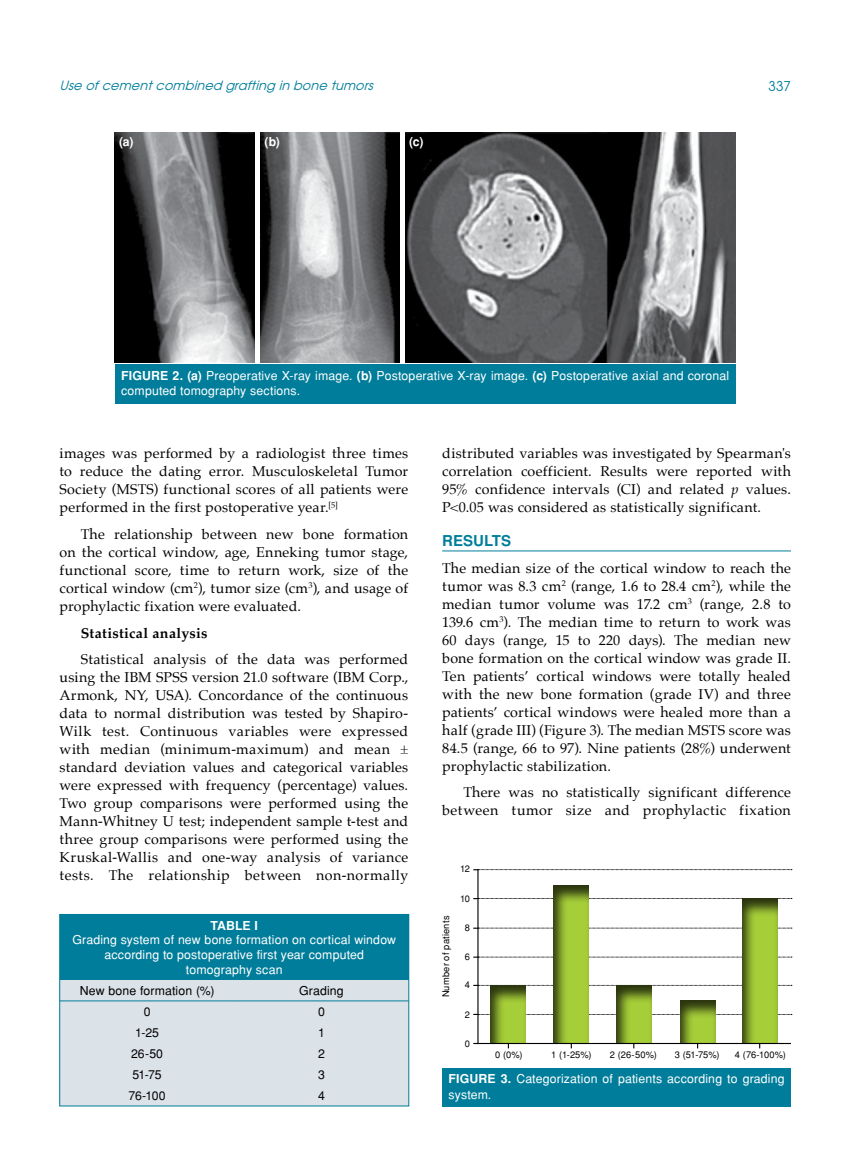
<style>
.page{position:relative;width:859px;height:1170px;background:#fff}
.page>*{position:absolute;margin:0;border:0;box-sizing:border-box;transform-origin:0 0}
.t1{font:700 15px "Helvetica Tr";letter-spacing:.005em;color:#007d9a}
.t2{font:14.25px/18px "Palatino";letter-spacing:.02em;color:#000;text-align:justify}
.t3{font:700 14.25px "Palatino";letter-spacing:.025em;color:#000}
.t4{font:13.5px "Avant Garde Tr";color:#007d9a}
.t5{font:italic 12.75px "Avant Garde Tr";color:#007d9a}
.t6{font:12.3px/15.3px "Helvetica Normal Tr";letter-spacing:.015em;color:#fff}
.t7{font:12.3px "Helvetica Normal Tr";letter-spacing:.01em;color:#000}
.t8{font:700 12.3px "Helvetica Tr";color:#fff}
.t9{font:9.3px "Helvetica Normal Tr";letter-spacing:.02em;color:#000}
.s1{font-family:"Helvetica Tr";font-weight:700}
.s2{font-style:italic}
</style>
<div class="page">
<hr style="left:442px;top:550px;width:349px;height:1px;background:#007d9a">
<div style="left:115px;top:364px;width:620px;height:40px;background:#007d9a"></div>
<img style="left:115px;top:133px;width:620px;height:229px">
<hr style="left:256px;top:132px;width:4px;height:232px;background:#fff">
<hr style="left:401px;top:132px;width:4px;height:232px;background:#fff">
<div style="left:442px;top:1067px;width:349px;height:39px;background:#007d9a"></div>
<div style="left:479px;top:972px;width:61px;height:72px;background:#000;opacity:.75"></div>
<div style="left:604px;top:972px;width:61px;height:72px;background:#000;opacity:.75"></div>
<div style="left:668px;top:988px;width:61px;height:56px;background:#000;opacity:.75"></div>
<div style="left:730px;top:885px;width:61px;height:159px;background:#000;opacity:.75"></div>
<div style="left:542px;top:873px;width:61px;height:171px;background:#000;opacity:.75"></div>
<hr style="left:477px;top:869px;width:1px;height:174px;background:#000">
<svg style="left:473px;top:869px;width:319px;height:1px"></svg>
<svg style="left:473px;top:898px;width:319px;height:1px"></svg>
<svg style="left:473px;top:927px;width:319px;height:1px"></svg>
<svg style="left:473px;top:956px;width:319px;height:1px"></svg>
<svg style="left:473px;top:984px;width:319px;height:2px"></svg>
<svg style="left:473px;top:1013px;width:319px;height:2px"></svg>
<hr style="left:477px;top:1042px;width:314px;height:1px;background:#000">
<div style="left:60px;top:914px;width:349px;height:191px;background:#dbe2e8"></div>
<div style="left:60px;top:914px;width:349px;height:65px;background:#007d9a"></div>
<hr style="left:60px;top:1000px;width:174px;height:1px;background:#007d9a">
<hr style="left:234px;top:1000px;width:175px;height:1px;background:#007d9a">
<div style="left:60px;top:914px;width:349px;height:192px;border:1px solid #007d9a"></div>
<p class="t5" style="left:60px;top:78px;width:319px">Use ofcementcombined grafting in bone tumors</p>
<p class="t4" style="left:768px;top:77px;width:24px">337</p>
<p class="t8" style="left:119px;top:135px;width:16px">(a)</p>
<p class="t8" style="left:264px;top:135px;width:17px">(b)</p>
<p class="t8" style="left:409px;top:135px;width:16px">(c)</p>
<p class="t6" style="left:121px;top:368px;width:609px"><span class="s1">FIGURE 2. (a)</span> Preoperative X-ray image. <span class="s1">(b)</span> Postoperative X-ray image. <span class="s1">(c)</span> Postoperative axial and coronal computed tomography sections.</p>
<p class="t2" style="left:60px;top:444px;width:350px">images was performed by a radiologist three times to reduce the dating error. Musculoskeletal Tumor Society (MSTS) functional scores of all patients were performed in the first postoperative year.<sup>[5]</sup></p>
<p class="t2" style="left:60px;top:525px;width:350px;text-indent:21px">The relationship between new bone formation on the cortical window, age, Enneking tumor stage, functional score, time to return work, size of the cortical window (cm<sup>2</sup>), tumor size (cm<sup>3</sup>), and usage of prophylactic fixation were evaluated.</p>
<p class="t3" style="left:81px;top:620px;width:128px">Statistical analysis</p>
<p class="t2" style="left:60px;top:650px;width:350px;text-indent:21px">Statistical analysis of the data was performed using the IBM SPSS version 21.0 software (IBM Corp., Armonk, NY, USA). Concordance of the continuous data to normal distribution was tested by Shapiro-Wilk test. Continuous variables were expressed with median (minimum-maximum) and mean ± standard deviation values and categorical variables were expressed with frequency (percentage) values.<br>Two group comparisons were performed using the Mann-Whitney U test; independent sample t-test and three group comparisons were performed using the Kruskal-Wallis and one-way analysis of variance tests. The relationship between non-normally</p>
<p class="t8" style="left:210px;top:917px;width:49px">Table I</p>
<p class="t6" style="left:72px;top:932px;width:325px;line-height:14.7px;text-align:center">Grading system of new bone formation on cortical window according to postoperative first year computed tomography scan</p>
<p class="t7" style="left:80px;top:983px;width:136px">New bone formation (%)</p>
<p class="t7" style="left:299px;top:983px;width:46px">Grading</p>
<p class="t7" style="left:144px;top:1004px;width:8px">0</p>
<p class="t7" style="left:318px;top:1004px;width:8px">0</p>
<p class="t7" style="left:135px;top:1025px;width:26px">1-25</p>
<p class="t7" style="left:318px;top:1025px;width:8px">1</p>
<p class="t7" style="left:131px;top:1046px;width:34px">26-50</p>
<p class="t7" style="left:318px;top:1046px;width:8px">2</p>
<p class="t7" style="left:132px;top:1066px;width:31px">51-75</p>
<p class="t7" style="left:318px;top:1066px;width:8px">3</p>
<p class="t7" style="left:128px;top:1087px;width:39px">76-100</p>
<p class="t7" style="left:318px;top:1087px;width:8px">4</p>
<p class="t2" style="left:442px;top:444px;width:350px">distributed variables was investigated by Spearman's correlation coefficient. Results were reported with 95% confidence intervals (CI) and related <span class="s2">p</span> values.<br>P&lt;0.05 was considered as statistically significant.</p>
<p class="t1" style="left:442px;top:532px;width:71px">RESULTS</p>
<p class="t2" style="left:442px;top:559px;width:350px">The median size of the cortical window to reach the tumor was 8.3 cm<sup>2</sup> (range, 1.6 to 28.4 cm<sup>2</sup>), while the median tumor volume was 17.2 cm<sup>3</sup> (range, 2.8 to 139.6 cm<sup>3</sup>). The median time to return to work was 60 days (range, 15 to 220 days). The median new bone formation on the cortical window was grade II.<br>Ten patients’ cortical windows were totally healed with the new bone formation (grade IV) and three patients’ cortical windows were healed more than a half (grade III) (Figure 3). The median MSTS score was 84.5 (range, 66 to 97). Nine patients (28%) underwent prophylactic stabilization.</p>
<p class="t2" style="left:442px;top:783px;width:350px;text-align:right">There was no statistically significant difference between tumor size and prophylactic fixation</p>
<p class="t9" style="left:440px;top:997px;width:83px;rotate:-90deg">Number of patients</p>
<p class="t9" style="left:460px;top:863px;width:11px">12</p>
<p class="t9" style="left:460px;top:893px;width:12px">10</p>
<p class="t9" style="left:465px;top:922px;width:7px">8</p>
<p class="t9" style="left:465px;top:951px;width:7px">6</p>
<p class="t9" style="left:465px;top:978px;width:7px">4</p>
<p class="t9" style="left:465px;top:1008px;width:7px">2</p>
<p class="t9" style="left:465px;top:1037px;width:7px">0</p>
<p class="t9" style="left:495px;top:1048px;width:29px">0 (0%)</p>
<p class="t9" style="left:551px;top:1048px;width:42px">1 (1-25%)</p>
<p class="t9" style="left:610px;top:1048px;width:48px">2 (26-50%)</p>
<p class="t9" style="left:675px;top:1048px;width:46px">3 (51-75%)</p>
<p class="t9" style="left:735px;top:1048px;width:53px">4 (76-100%)</p>
<p class="t6" style="left:449px;top:1071px;width:337px"><span class="s1">FIGURE 3.</span> Categorization of patients according to grading system.</p>
</div>
